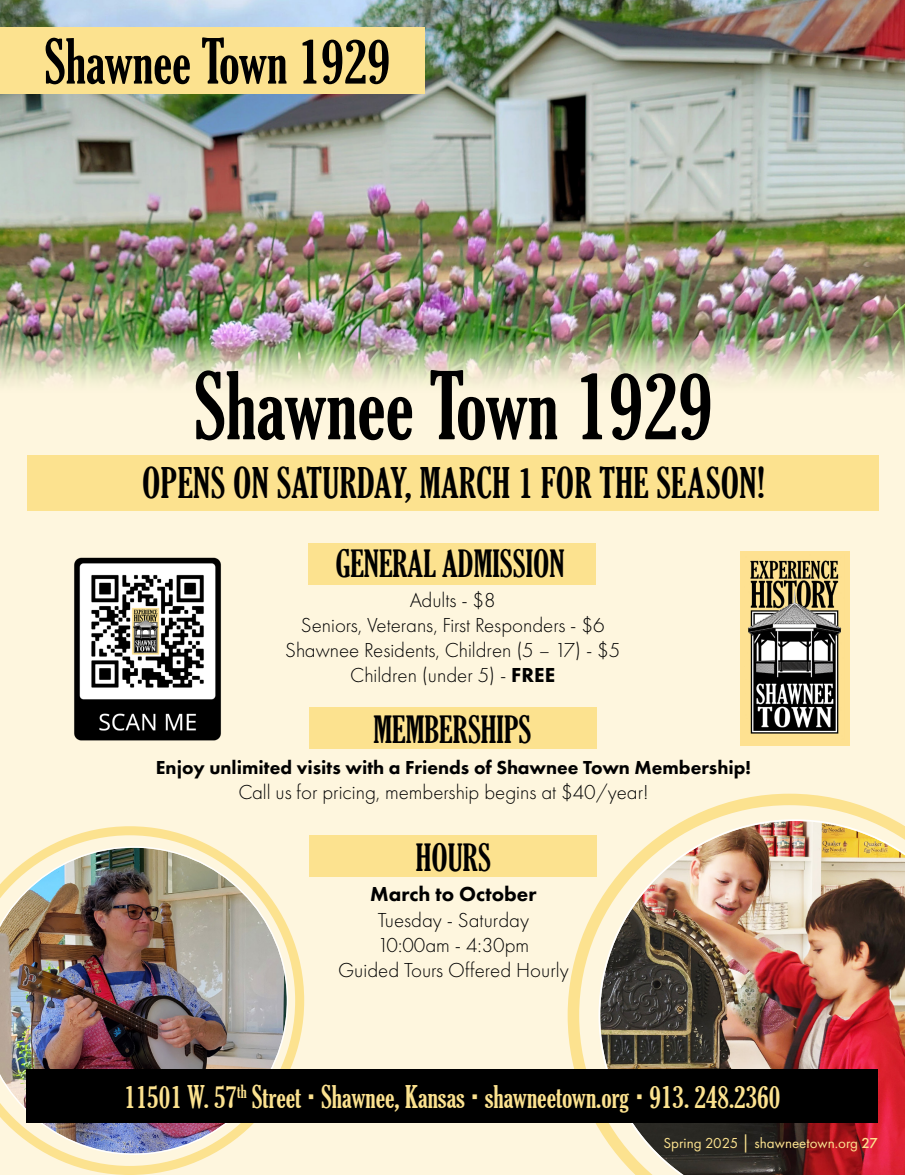
<style>
.page{position:relative;width:905px;height:1175px;background:#fff}
.page>*{position:absolute;margin:0;border:0;box-sizing:border-box;transform-origin:0 0}
.t1{font:extra-condensed 90px "Gloucester";color:#000}
.t2{font:extra-condensed 60px "Gloucester";color:#000}
.t3{font:extra-condensed 40.5px "Gloucester";letter-spacing:.01em;color:#000}
.t4{font:extra-condensed 36px "Gloucester";color:#000}
.t5{font:extra-condensed 30px "Gloucester";color:#fce28f}
.t6{font:300 21px "Futura PT";color:#000}
.t7{font:800 21px "Futura PT";color:#000}
.t8{font:800 19.5px "Futura PT";color:#000}
.t9{font:15px "Futura PT";color:#fce28f}
.s1{font-weight:800}
.s2{font-family:"Arial Narrow"}
.s3{font-weight:500}
</style>
<div class="page">
<div style="left:0;top:0;width:904px;height:1174px;background:#fef6de"></div>
<svg style="left:567px;top:793px;width:325px;height:334px"></svg>
<img style="left:598px;top:819px;width:306px;height:355px">
<img style="left:0;top:0;width:904px;height:384px">
<div style="left:0;top:27px;width:424px;height:67px;background:#fce28f"></div>
<div style="left:740px;top:551px;width:109px;height:195px;background:#fee191"></div>
<img style="left:748px;top:560px;width:94px;height:174px">
<div style="left:28px;top:455px;width:851px;height:55px;background:#fce28f"></div>
<svg style="left:47px;top:826px;width:257px;height:348px"></svg>
<img style="left:0;top:846px;width:288px;height:308px">
<div style="left:308px;top:542px;width:287px;height:42px;background:#fce28f"></div>
<div style="left:309px;top:707px;width:287px;height:42px;background:#fce28f"></div>
<div style="left:27px;top:1069px;width:851px;height:54px;background:#000"></div>
<div style="left:310px;top:835px;width:287px;height:42px;background:#fce28f"></div>
<img style="left:74px;top:557px;width:147px;height:184px">
<p class="t2" style="left:44px;top:27px;width:347px">Shawnee Town 1929</p>
<p class="t1" style="left:194px;top:354px;width:520px">Shawnee Town 1929</p>
<p class="t3" style="left:142px;top:460px;width:624px">OPENS ON SATURDAY, MARCH 1 FOR THE SEASON!</p>
<p class="t4" style="left:335px;top:543px;width:231px">GENERAL ADMISSION</p>
<p class="t6" style="left:410px;top:587px;width:87px">Adults - $8</p>
<p class="t6" style="left:301px;top:613px;width:305px">Seniors, Veterans, First Responders - $6</p>
<p class="t6" style="left:285px;top:638px;width:336px">Shawnee Residents, Children (5 – 17) - $5</p>
<p class="t6" style="left:350px;top:663px;width:206px">Children (under 5) - <span class="s1">FREE</span></p>
<p class="t4" style="left:373px;top:709px;width:159px">MEMBERSHIPS</p>
<p class="t8" style="left:156px;top:755px;width:596px">Enjoy unlimited visits with a Friends of Shawnee Town Membership!</p>
<p class="t6" style="left:238px;top:780px;width:412px">Call us for pricing, membership begins at $40/year!</p>
<p class="t4" style="left:416px;top:836px;width:77px">HOURS</p>
<p class="t7" style="left:370px;top:881px;width:168px">March to October</p>
<p class="t6" style="left:378px;top:907px;width:153px">Tuesday - Saturday</p>
<p class="t6" style="left:377px;top:932px;width:153px">10:00am - 4:30pm</p>
<p class="t6" style="left:338px;top:958px;width:232px">Guided Tours Offered Hourly</p>
<p class="t5" style="left:124px;top:1079px;width:657px">11501 W. 57<sup>th</sup> Street Shawnee, Kansas shawneetown.org 913. 248.2360</p>
<p class="t9" style="left:663px;top:1134px;width:216px">Spring 2025 <span class="s2">│</span> shawneetown.org <span class="s3">27</span></p>
</div>
